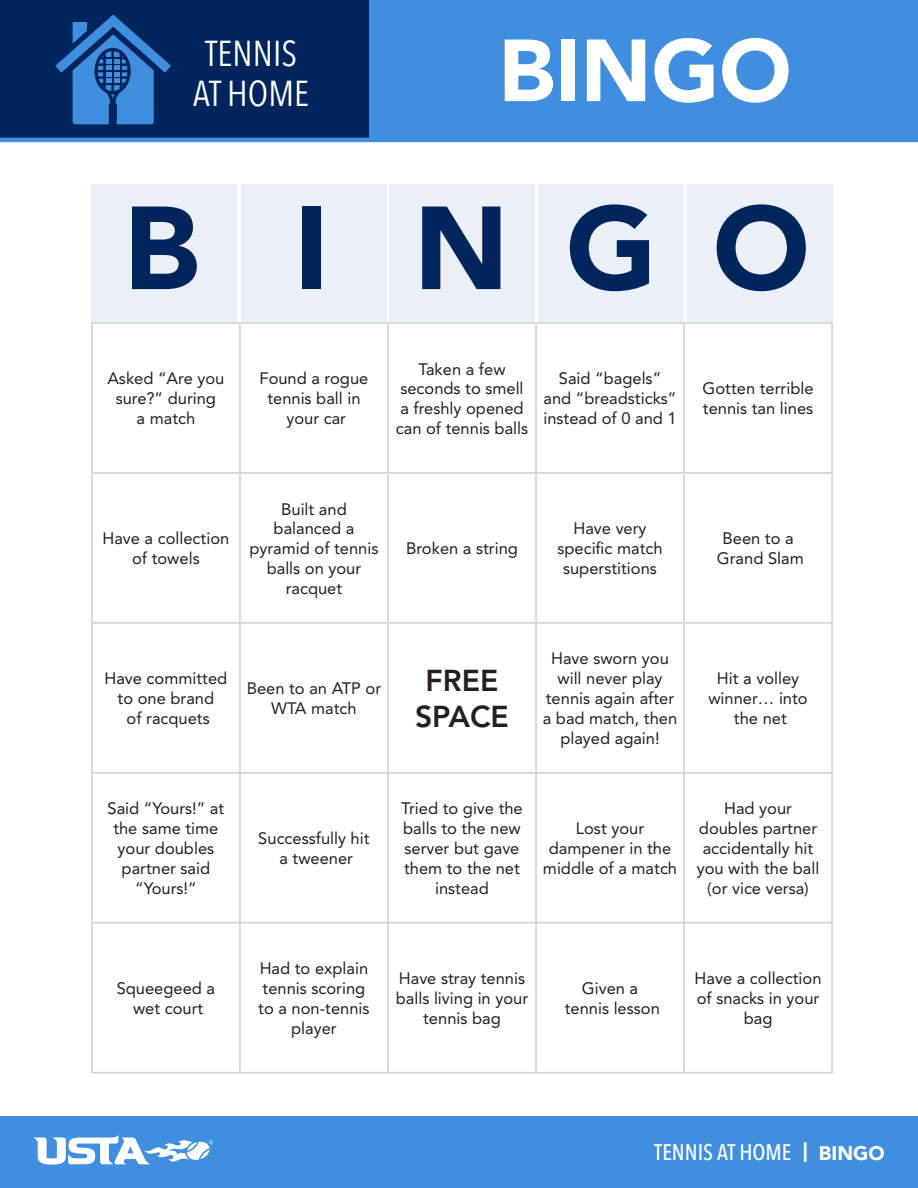
<style>
.page{position:relative;width:918px;height:1188px;background:#fff}
.page>*{position:absolute;margin:0;border:0;box-sizing:border-box;transform-origin:0 0}
.t1{font:900 116.7px "Avenir LT Std";color:#00255d}
.t2{font:900 87px "Avenir LT Std";color:#fff}
.t3{font:36px "Avenir Next Condensed";color:#fff}
.t4{font:800 30px "Avenir LT Std";color:#231f20}
.t5{font:500 22.5px "Avenir Next Condensed";color:#fff}
.t6{font:16.5px/19.8px "Avenir LT Std";color:#231f20;text-align:center}
.s1{font-family:"Avenir LT Std";font-weight:900;font-size:19.5px}
</style>
<div class="page">
<div style="left:0;top:0;width:369px;height:139px;background:#00255d"></div>
<div style="left:369px;top:0;width:549px;height:141px;background:#408fde"></div>
<div style="left:91px;top:185px;width:145px;height:137px;background:#ebf0f8"></div>
<div style="left:241px;top:185px;width:145px;height:137px;background:#ebf0f8"></div>
<div style="left:389px;top:185px;width:146px;height:137px;background:#ebf0f8"></div>
<div style="left:539px;top:185px;width:145px;height:137px;background:#ebf0f8"></div>
<div style="left:688px;top:185px;width:145px;height:137px;background:#ebf0f8"></div>
<hr style="left:0;top:138px;width:918px;height:4px;background:#408fde">
<div style="left:0;top:1116px;width:918px;height:72px;background:#408fde"></div>
<svg style="left:34px;top:1135px;width:179px;height:30px"></svg>
<hr style="left:91px;top:322px;width:149px;height:2px;background:#d1d2d4">
<hr style="left:91px;top:324px;width:2px;height:148px;background:#d1d2d4">
<hr style="left:240px;top:322px;width:148px;height:2px;background:#d1d2d4">
<hr style="left:239px;top:324px;width:2px;height:148px;background:#d1d2d4">
<hr style="left:388px;top:322px;width:148px;height:2px;background:#d1d2d4">
<hr style="left:387px;top:324px;width:2px;height:148px;background:#d1d2d4">
<hr style="left:536px;top:322px;width:148px;height:2px;background:#d1d2d4">
<hr style="left:535px;top:324px;width:2px;height:148px;background:#d1d2d4">
<hr style="left:684px;top:322px;width:149px;height:2px;background:#d1d2d4">
<hr style="left:683px;top:324px;width:2px;height:148px;background:#d1d2d4">
<hr style="left:831px;top:324px;width:2px;height:148px;background:#d1d2d4">
<hr style="left:91px;top:472px;width:149px;height:2px;background:#d1d2d4">
<hr style="left:91px;top:474px;width:2px;height:148px;background:#d1d2d4">
<hr style="left:240px;top:472px;width:148px;height:2px;background:#d1d2d4">
<hr style="left:239px;top:474px;width:2px;height:148px;background:#d1d2d4">
<hr style="left:388px;top:472px;width:148px;height:2px;background:#d1d2d4">
<hr style="left:387px;top:474px;width:2px;height:148px;background:#d1d2d4">
<hr style="left:536px;top:472px;width:148px;height:2px;background:#d1d2d4">
<hr style="left:535px;top:474px;width:2px;height:148px;background:#d1d2d4">
<hr style="left:684px;top:472px;width:149px;height:2px;background:#d1d2d4">
<hr style="left:683px;top:474px;width:2px;height:148px;background:#d1d2d4">
<hr style="left:831px;top:474px;width:2px;height:148px;background:#d1d2d4">
<hr style="left:91px;top:622px;width:149px;height:2px;background:#d1d2d4">
<hr style="left:91px;top:624px;width:2px;height:148px;background:#d1d2d4">
<hr style="left:240px;top:622px;width:148px;height:2px;background:#d1d2d4">
<hr style="left:239px;top:624px;width:2px;height:148px;background:#d1d2d4">
<hr style="left:388px;top:622px;width:148px;height:2px;background:#d1d2d4">
<hr style="left:387px;top:624px;width:2px;height:148px;background:#d1d2d4">
<hr style="left:536px;top:622px;width:148px;height:2px;background:#d1d2d4">
<hr style="left:535px;top:624px;width:2px;height:148px;background:#d1d2d4">
<hr style="left:684px;top:622px;width:149px;height:2px;background:#d1d2d4">
<hr style="left:683px;top:624px;width:2px;height:148px;background:#d1d2d4">
<hr style="left:831px;top:624px;width:2px;height:148px;background:#d1d2d4">
<hr style="left:91px;top:772px;width:149px;height:2px;background:#d1d2d4">
<hr style="left:91px;top:774px;width:2px;height:148px;background:#d1d2d4">
<hr style="left:240px;top:772px;width:148px;height:2px;background:#d1d2d4">
<hr style="left:239px;top:774px;width:2px;height:148px;background:#d1d2d4">
<hr style="left:388px;top:772px;width:148px;height:2px;background:#d1d2d4">
<hr style="left:387px;top:774px;width:2px;height:148px;background:#d1d2d4">
<hr style="left:536px;top:772px;width:148px;height:2px;background:#d1d2d4">
<hr style="left:535px;top:774px;width:2px;height:148px;background:#d1d2d4">
<hr style="left:684px;top:772px;width:149px;height:2px;background:#d1d2d4">
<hr style="left:683px;top:774px;width:2px;height:148px;background:#d1d2d4">
<hr style="left:831px;top:774px;width:2px;height:148px;background:#d1d2d4">
<hr style="left:91px;top:922px;width:149px;height:1px;background:#d1d2d4">
<hr style="left:91px;top:923px;width:2px;height:149px;background:#d1d2d4">
<hr style="left:240px;top:922px;width:148px;height:1px;background:#d1d2d4">
<hr style="left:239px;top:923px;width:2px;height:149px;background:#d1d2d4">
<hr style="left:388px;top:922px;width:148px;height:1px;background:#d1d2d4">
<hr style="left:387px;top:923px;width:2px;height:149px;background:#d1d2d4">
<hr style="left:536px;top:922px;width:148px;height:1px;background:#d1d2d4">
<hr style="left:535px;top:923px;width:2px;height:149px;background:#d1d2d4">
<hr style="left:684px;top:922px;width:149px;height:1px;background:#d1d2d4">
<hr style="left:683px;top:923px;width:2px;height:149px;background:#d1d2d4">
<hr style="left:831px;top:923px;width:2px;height:149px;background:#d1d2d4">
<hr style="left:91px;top:1072px;width:149px;height:1px;background:#d1d2d4">
<hr style="left:240px;top:1072px;width:148px;height:1px;background:#d1d2d4">
<hr style="left:388px;top:1072px;width:148px;height:1px;background:#d1d2d4">
<hr style="left:536px;top:1072px;width:148px;height:1px;background:#d1d2d4">
<hr style="left:684px;top:1072px;width:149px;height:1px;background:#d1d2d4">
<svg style="left:55px;top:15px;width:116px;height:109px"></svg>
<p class="t3" style="left:205px;top:23px;width:93px">TENNIS</p>
<p class="t2" style="left:498px;top:18px;width:295px">BINGO</p>
<p class="t3" style="left:193px;top:63px;width:118px">AT HOME</p>
<p class="t1" style="left:124px;top:178px;width:77px">B</p>
<p class="t1" style="left:294px;top:178px;width:36px">I</p>
<p class="t1" style="left:414px;top:178px;width:97px">N</p>
<p class="t1" style="left:566px;top:178px;width:92px">G</p>
<p class="t1" style="left:713px;top:178px;width:99px">O</p>
<p class="t6" style="left:107px;top:369px;width:119px">Asked “Are you sure?” during</p>
<p class="t6" style="left:137px;top:409px;width:60px">a match</p>
<p class="t6" style="left:260px;top:369px;width:110px">Found a rogue tennis ball in</p>
<p class="t6" style="left:286px;top:409px;width:61px">your car</p>
<p class="t6" style="left:396px;top:359px;width:134px">Taken a few seconds to smell a freshly opened can of tennis balls</p>
<p class="t6" style="left:543px;top:369px;width:135px">Said “bagels” and “breadsticks” instead of 0 and 1</p>
<p class="t6" style="left:703px;top:379px;width:112px;text-align:left">Gotten terrible tennis tan lines</p>
<p class="t6" style="left:102px;top:529px;width:128px">Have a collection of towels</p>
<p class="t6" style="left:249px;top:499px;width:130px">Built and balanced a pyramid of tennis balls on your racquet</p>
<p class="t6" style="left:406px;top:539px;width:113px">Broken a string</p>
<p class="t6" style="left:557px;top:519px;width:107px">Have very specific match superstitions</p>
<p class="t6" style="left:722px;top:529px;width:73px">Been to a</p>
<p class="t6" style="left:717px;top:549px;width:88px">Grand Slam</p>
<p class="t6" style="left:104px;top:669px;width:124px">Have committed to one brand</p>
<p class="t6" style="left:127px;top:708px;width:85px">of racquets</p>
<p class="t6" style="left:108px;top:799px;width:118px">Said “Yours!” at the same time your doubles partner said “Yours!”</p>
<p class="t6" style="left:247px;top:679px;width:136px">Been to an ATP or<br>WTA match</p>
<p class="t4" style="left:426px;top:663px;width:74px">FREE</p>
<p class="t4" style="left:415px;top:699px;width:95px">SPACE</p>
<p class="t6" style="left:543px;top:649px;width:136px">Have sworn you will never play tennis again after a bad match, then played again!</p>
<p class="t6" style="left:708px;top:669px;width:101px">Hit a volley winner… into</p>
<p class="t6" style="left:734px;top:708px;width:54px">the net</p>
<p class="t6" style="left:258px;top:829px;width:113px">Successfully hit</p>
<p class="t6" style="left:279px;top:848px;width:75px">a tweener</p>
<p class="t6" style="left:401px;top:799px;width:123px">Tried to give the balls to the new server but gave them to the net instead</p>
<p class="t6" style="left:543px;top:819px;width:136px">Lost your dampener in the middle of a match</p>
<p class="t6" style="left:697px;top:799px;width:124px">Had your doubles partner accidentally hit you with the ball (or vice versa)</p>
<p class="t6" style="left:117px;top:978px;width:100px">Squeegeed a</p>
<p class="t6" style="left:133px;top:998px;width:72px">wet court</p>
<p class="t6" style="left:258px;top:959px;width:113px">Had to explain tennis scoring to a non-tennis player</p>
<p class="t6" style="left:396px;top:969px;width:134px">Have stray tennis balls living in your tennis bag</p>
<p class="t6" style="left:582px;top:978px;width:58px">Given a</p>
<p class="t6" style="left:565px;top:998px;width:97px">tennis lesson</p>
<p class="t6" style="left:695px;top:969px;width:128px">Have a collection of snacks in your bag</p>
<p class="t5" style="left:654px;top:1138px;width:232px">TENNIS AT HOME <span class="s1">| BINGO</span></p>
</div>
